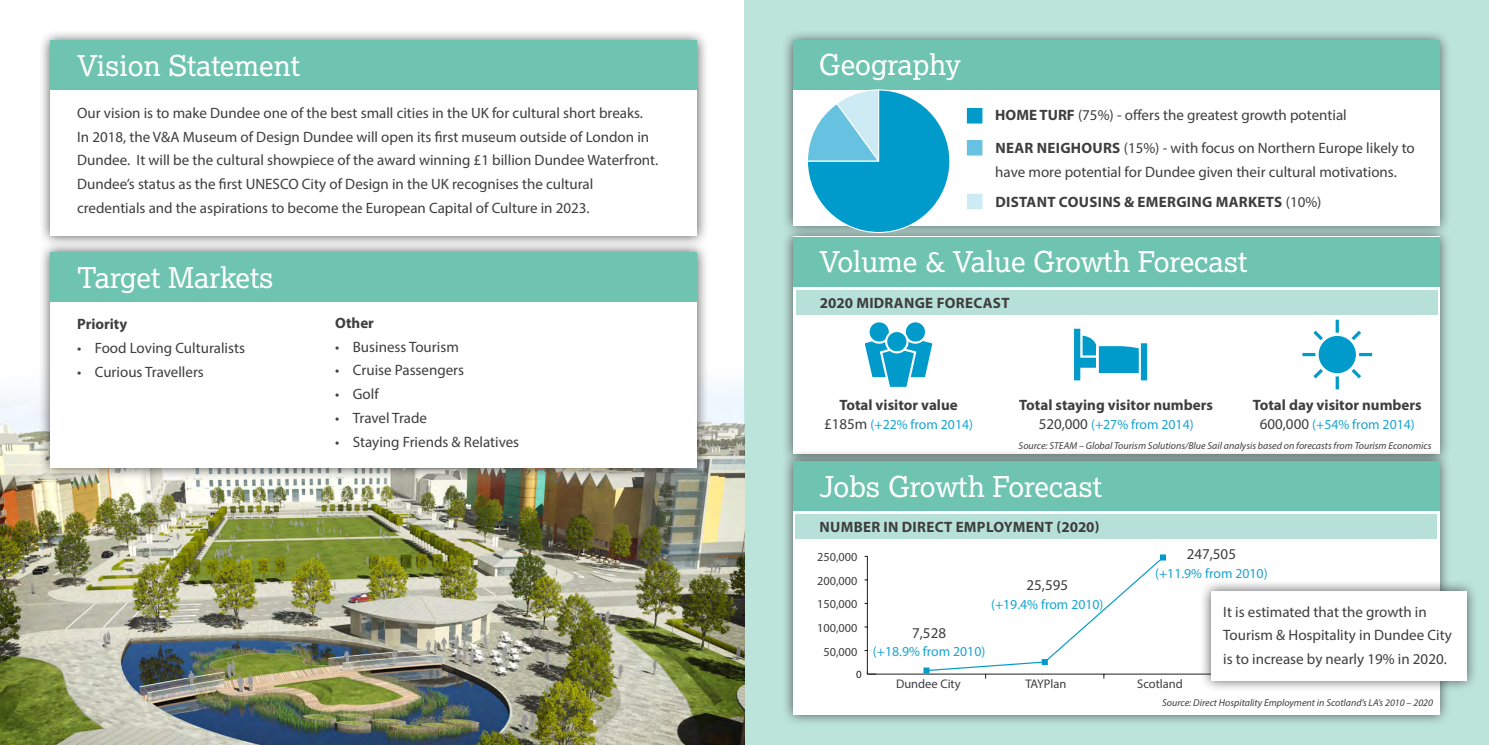
<style>
.page{position:relative;width:1489px;height:745px;background:#fff}
.page>*{position:absolute;margin:0;border:0;box-sizing:border-box;transform-origin:0 0}
.t1{font:28.75px "Lexia";color:#fff}
.body{font:15px/23.8px "Myriad Pro";color:#3e3e3f}
.body-2{font:700 15px "Myriad Pro";letter-spacing:.02em;color:#3e3e3f}
.body-3{font:700 15px "Myriad Pro";color:#3e3e3f}
.body-4{font:13.75px "Myriad Pro";color:#1aa4d0}
.body-5{font:12.5px "Myriad Pro";color:#3e3e3f}
.body-6{font:12.25px "Myriad Pro";color:#3e3e3f}
.t2{font:11px "Myriad Pro";color:#231f20}
.body-7{font:italic 10px "Myriad Pro";color:#3e3e3f}
.s1{font-weight:700}
.s2{font-weight:400}
.s3{font-size:15px;color:#3e3e3f}
</style>
<div class="page">
<div style="left:744px;top:0;width:744px;height:744px;background:#bde4db"></div>
<div style="left:781px;top:29px;width:669px;height:208px;background:#231f20;opacity:.75"></div>
<div style="left:793px;top:41px;width:646px;height:184px;background:#fff"></div>
<div style="left:793px;top:41px;width:646px;height:49px;background:#6fc4b1"></div>
<img style="left:0;top:387px;width:744px;height:357px">
<div style="left:39px;top:29px;width:669px;height:219px;background:#231f20;opacity:.75"></div>
<div style="left:51px;top:41px;width:646px;height:195px;background:#fff"></div>
<div style="left:51px;top:41px;width:646px;height:49px;background:#6fc4b1"></div>
<div style="left:39px;top:240px;width:669px;height:239px;background:#231f20;opacity:.75"></div>
<div style="left:51px;top:252px;width:646px;height:215px;background:#fff"></div>
<div style="left:51px;top:252px;width:646px;height:49px;background:#6fc4b1"></div>
<div style="left:781px;top:225px;width:669px;height:240px;background:#231f20;opacity:.75"></div>
<div style="left:793px;top:237px;width:646px;height:217px;background:#fff"></div>
<div style="left:793px;top:237px;width:646px;height:49px;background:#6fc4b1"></div>
<div style="left:781px;top:449px;width:669px;height:277px;background:#231f20;opacity:.75"></div>
<div style="left:793px;top:461px;width:646px;height:253px;background:#fff"></div>
<div style="left:793px;top:461px;width:646px;height:49px;background:#6fc4b1"></div>
<div style="left:965px;top:107px;width:18px;height:18px;background:#009acb;border:1px solid #fff"></div>
<div style="left:965px;top:139px;width:18px;height:18px;background:#66c2e0;border:1px solid #fff"></div>
<div style="left:965px;top:192px;width:18px;height:18px;background:#ccebf5;border:1px solid #fff"></div>
<svg style="left:806px;top:89px;width:144px;height:144px"></svg>
<div style="left:1073px;top:328px;width:7px;height:52px;background:#009acb"></div>
<div style="left:1075px;top:357px;width:66px;height:10px;background:#009acb"></div>
<svg style="left:1082px;top:335px;width:58px;height:38px"></svg>
<div style="left:1140px;top:343px;width:7px;height:37px;background:#009acb"></div>
<div style="left:795px;top:290px;width:642px;height:25px;background:#b7e1d8"></div>
<div style="left:904px;top:321px;width:22px;height:21px;background:#009acb;border-radius:50%"></div>
<div style="left:903px;top:320px;width:24px;height:23px;border:2px solid #fff;border-radius:50%"></div>
<div style="left:868px;top:321px;width:21px;height:21px;background:#009acb;border-radius:50%"></div>
<div style="left:867px;top:320px;width:23px;height:23px;border:2px solid #fff;border-radius:50%"></div>
<svg style="left:864px;top:335px;width:69px;height:52px"></svg>
<div style="left:886px;top:331px;width:21px;height:21px;background:#009acb;border-radius:50%"></div>
<div style="left:885px;top:330px;width:23px;height:23px;border:2px solid #fff;border-radius:50%"></div>
<hr style="left:1335px;top:319px;width:3px;height:70px;background:#009acb">
<hr style="left:1302px;top:353px;width:69px;height:3px;background:#009acb">
<svg style="left:1309px;top:327px;width:55px;height:54px"></svg>
<div style="left:1316px;top:334px;width:41px;height:40px;background:#009acb;border-radius:50%"></div>
<div style="left:1315px;top:332px;width:43px;height:44px;border:3px solid #fff;border-radius:50%"></div>
<hr style="left:867px;top:673px;width:354px;height:1px;background:#231f20">
<hr style="left:866px;top:556px;width:1px;height:117px;background:#231f20">
<svg style="left:866px;top:670px;width:10px;height:4px"></svg>
<svg style="left:923px;top:554px;width:242px;height:124px"></svg>
<div style="left:1199px;top:579px;width:279px;height:113px;background:#231f20;opacity:.75"></div>
<div style="left:1211px;top:591px;width:255px;height:89px;background:#fff"></div>
<div style="left:795px;top:513px;width:641px;height:25px;background:#b7e1d8"></div>
<p class="t1" style="left:77px;top:48px;width:224px">Vision Statement</p>
<p class="t1" style="left:819px;top:46px;width:144px">Geography</p>
<p class="body" style="left:77px;top:101px;width:582px">Our vision is to make Dundee one of the best small cities in the UK for cultural short breaks.<br>In 2018, the V&amp;A Museum of Design Dundee will open its first museum outside of London in Dundee. It will be the cultural showpiece of the award winning £1 billion Dundee Waterfront.<br>Dundee’s status as the first UNESCO City of Design in the UK recognises the cultural credentials and the aspirations to become the European Capital of Culture in 2023.</p>
<p class="body" style="left:995px;top:103px;width:353px"><span class="s1">HOME TURF</span> (75%) - offers the greatest growth potential</p>
<p class="body" style="left:995px;top:136px;width:421px"><span class="s1">NEAR NEIGHOURS</span> (15%) - with focus on Northern Europe likely to have more potential for Dundee given their cultural motivations.</p>
<p class="body-2" style="left:995px;top:192px;width:327px">DISTANT COUSINS &amp; EMERGING MARKETS <span class="s2">(10%)</span></p>
<p class="t1" style="left:77px;top:259px;width:198px">Target Markets</p>
<p class="body-3" style="left:77px;top:314px;width:52px">Priority</p>
<p class="body" style="left:77px;top:336px;width:169px">• Food Loving Culturalists</p>
<p class="body" style="left:77px;top:359px;width:128px">• Curious Travellers</p>
<p class="body-3" style="left:335px;top:313px;width:40px">Other</p>
<p class="body" style="left:335px;top:334px;width:125px">• Business Tourism</p>
<p class="body" style="left:335px;top:358px;width:130px">• Cruise Passengers</p>
<p class="body" style="left:335px;top:382px;width:45px">• Golf</p>
<p class="body" style="left:335px;top:405px;width:93px">• Travel Trade</p>
<p class="body" style="left:335px;top:429px;width:186px">• Staying Friends &amp; Relatives</p>
<p class="t1" style="left:819px;top:243px;width:429px">Volume &amp; Value Growth Forecast</p>
<p class="body-2" style="left:819px;top:292px;width:191px">2020 MIDRANGE FORECAST</p>
<p class="body-3" style="left:839px;top:395px;width:120px">Total visitor value</p>
<p class="body-4" style="left:824px;top:415px;width:150px"><span class="s3">£185m</span> (+22% from 2014)</p>
<p class="body-3" style="left:1019px;top:395px;width:195px">Total staying visitor numbers</p>
<p class="body-4" style="left:1038px;top:415px;width:156px"><span class="s3">520,000</span> (+27% from 2014)</p>
<p class="body-3" style="left:1252px;top:395px;width:170px">Total day visitor numbers</p>
<p class="body-4" style="left:1259px;top:415px;width:156px"><span class="s3">600,000</span> (+54% from 2014)</p>
<p class="body-7" style="left:1018px;top:439px;width:414px">Source: STEAM – Global Tourism Solutions/Blue Sail analysis based on forecasts from Tourism Economics</p>
<p class="t1" style="left:819px;top:468px;width:284px">Jobs Growth Forecast</p>
<p class="body-2" style="left:819px;top:516px;width:281px">NUMBER IN DIRECT EMPLOYMENT (2020)</p>
<p class="body-6" style="left:817px;top:548px;width:42px">250,000</p>
<p class="body-6" style="left:817px;top:572px;width:42px">200,000</p>
<p class="body-6" style="left:817px;top:596px;width:42px">150,000</p>
<p class="body-6" style="left:817px;top:620px;width:42px">100,000</p>
<p class="body-6" style="left:823px;top:643px;width:35px">50,000</p>
<p class="body" style="left:1026px;top:572px;width:43px">25,595</p>
<p class="body-4" style="left:991px;top:595px;width:114px">(+19.4% from 2010)</p>
<p class="body" style="left:912px;top:620px;width:35px">7,528</p>
<p class="body-4" style="left:872px;top:642px;width:114px">(+18.9% from 2010)</p>
<p class="body" style="left:1186px;top:541px;width:51px">247,505</p>
<p class="body-4" style="left:1155px;top:564px;width:114px">(+11.9% from 2010)</p>
<p class="body" style="left:1223px;top:599px;width:230px">It is estimated that the growth in<br>Tourism &amp; Hospitality in Dundee City is to increase by nearly 19% in 2020.</p>
<p class="t2" style="left:856px;top:667px;width:7px">0</p>
<p class="body-5" style="left:896px;top:675px;width:66px">Dundee City</p>
<p class="body-5" style="left:1025px;top:675px;width:43px">TAYPlan</p>
<p class="body-5" style="left:1137px;top:675px;width:47px">Scotland</p>
<p class="body-7" style="left:1162px;top:696px;width:272px">Source: Direct Hospitality Employment in Scotland’s LA’s 2010 – 2020</p>
</div>
